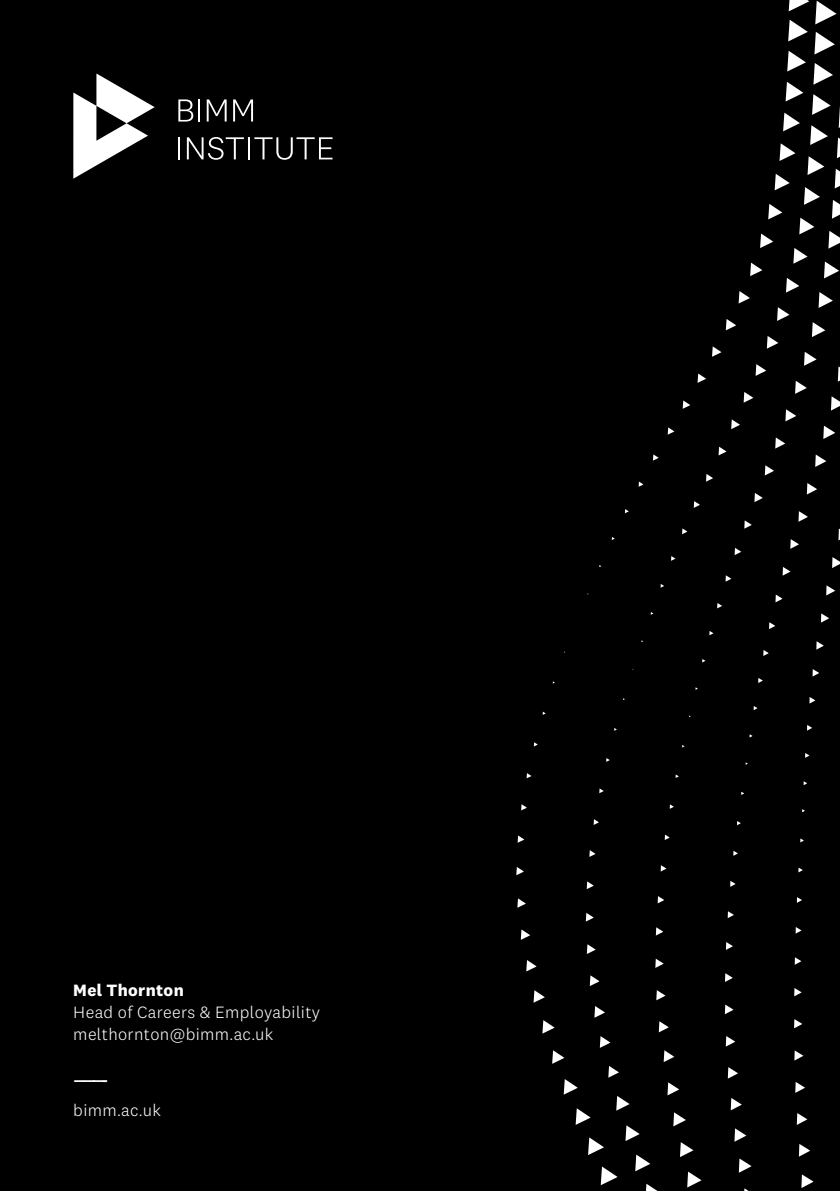
<style>
.page{position:relative;width:840px;height:1191px;background:#fff}
.page>*{position:absolute;margin:0;border:0;box-sizing:border-box;transform-origin:0 0}
.t1{font:300 17px/22px "National 2";letter-spacing:.02em;color:#fff}
.t2{font:700 17px "National 2";letter-spacing:.02em;color:#fff}
.t3{font:700 14.6px "National 2";color:#fff}
</style>
<div class="page">
<div style="left:0;top:0;width:839px;height:1191px;background:#000"></div>
<svg style="left:178px;top:99px;width:15px;height:22px"></svg>
<hr style="left:198px;top:99px;width:2px;height:22px;background:#fff">
<svg style="left:206px;top:99px;width:20px;height:22px"></svg>
<svg style="left:233px;top:99px;width:20px;height:22px"></svg>
<hr style="left:178px;top:137px;width:2px;height:22px;background:#fff">
<svg style="left:187px;top:137px;width:57px;height:23px"></svg>
<hr style="left:248px;top:137px;width:2px;height:22px;background:#fff">
<svg style="left:254px;top:137px;width:78px;height:23px"></svg>
<svg style="left:73px;top:73px;width:82px;height:106px"></svg>
<svg style="left:516px;top:0;width:323px;height:1191px"></svg>
<svg style="left:552px;top:1050px;width:12px;height:13px"></svg>
<svg style="left:599px;top:1036px;width:11px;height:12px"></svg>
<svg style="left:608px;top:1065px;width:10px;height:12px"></svg>
<svg style="left:663px;top:1050px;width:11px;height:12px"></svg>
<p class="t2" style="left:73px;top:983px;width:112px">Mel Thornton</p>
<p class="t1" style="left:73px;top:1002px;width:248px">Head of Careers &amp; Employability melthornton@bimm.ac.uk</p>
<p class="t3" style="left:74px;top:1074px;width:35px">———-</p>
<p class="t1" style="left:73px;top:1101px;width:89px">bimm.ac.uk</p>
</div>
